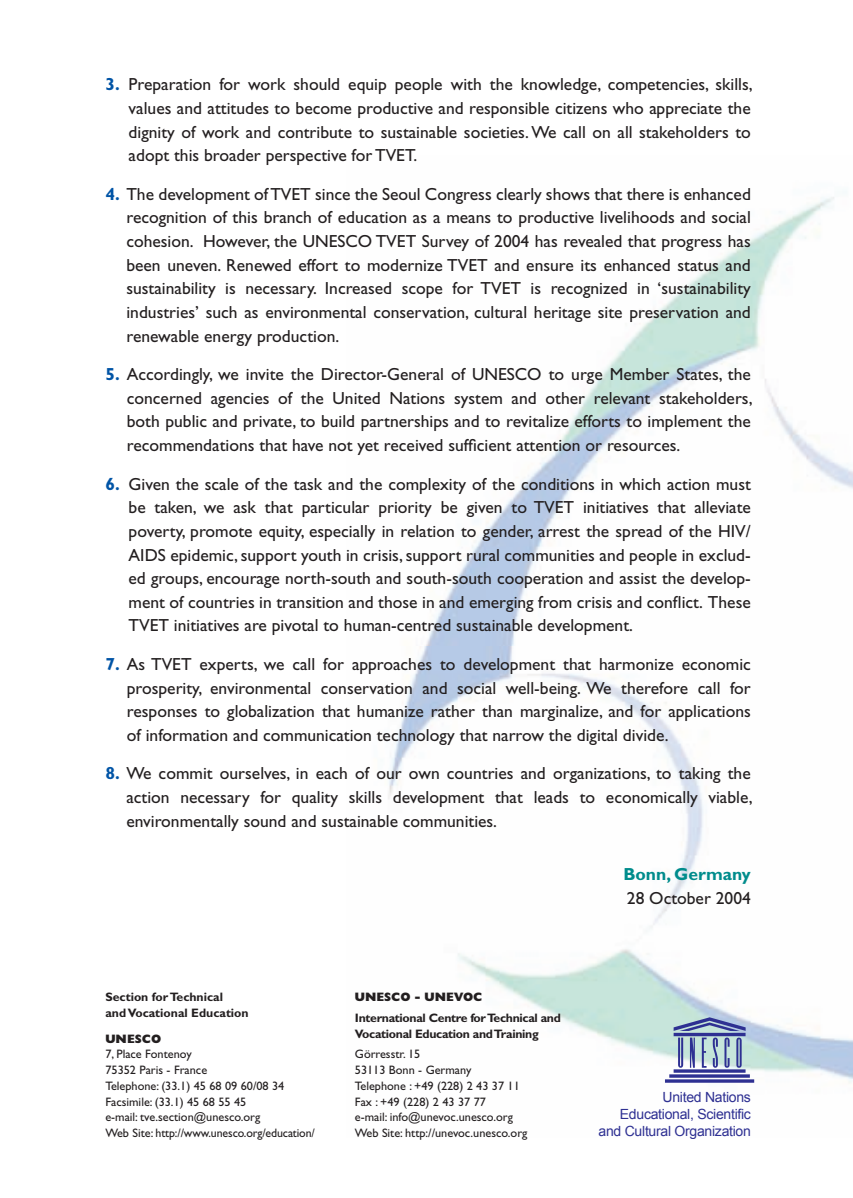
<style>
.page{position:relative;width:853px;height:1198px;background:#fff}
.page>*{position:absolute;margin:0;border:0;box-sizing:border-box;transform-origin:0 0}
.t1{font:17.5px/23.6px "Gill Sans";color:#231f20;text-align:justify}
.t2{font:700 17.5px "Gill Sans";color:#008c8c}
.t3{font:14px/16.8px "Arial";letter-spacing:-.02em;color:#2e3092;text-align:right}
.t4{font:12.25px/15.8px "Gill Sans";color:#231f20}
.t5{font:700 12.25px/15.8px "Gill Sans";letter-spacing:-.025em;color:#231f20}
.t6{font:700 12.25px/15.8px "Gill Sans";color:#231f20}
.t7{font:800 12.25px "Gill Sans";color:#231f20}
.s1{font-weight:700;color:#0154a6}
</style>
<div class="page">
<img style="left:388px;top:197px;width:464px;height:886px">
<svg style="left:673px;top:1068px;width:72px;height:4px"></svg>
<hr style="left:673px;top:1032px;width:72px;height:3px;background:#2e3092">
<svg style="left:669px;top:1073px;width:80px;height:4px"></svg>
<svg style="left:664px;top:1078px;width:90px;height:4px"></svg>
<svg style="left:701px;top:1037px;width:5px;height:30px"></svg>
<svg style="left:689px;top:1037px;width:5px;height:30px"></svg>
<svg style="left:677px;top:1037px;width:6px;height:30px"></svg>
<svg style="left:712px;top:1037px;width:5px;height:30px"></svg>
<svg style="left:724px;top:1037px;width:5px;height:30px"></svg>
<svg style="left:736px;top:1037px;width:5px;height:30px"></svg>
<svg style="left:673px;top:1016px;width:72px;height:14px"></svg>
<p class="t1" style="left:128px;top:73px;width:625px;text-indent:-23px"><span class="s1">3.</span> Preparation for work should equip people with the knowledge, competencies, skills, values and attitudes to become productive and responsible citizens who appreciate the dignity of work and contribute to sustainable societies. We call on all stakeholders to adopt this broader perspective for TVET.</p>
<p class="t1" style="left:126px;top:182px;width:625px;text-indent:-21px"><span class="s1">4.</span> The development of TVET since the Seoul Congress clearly shows that there is enhanced recognition of this branch of education as a means to productive livelihoods and social cohesion. However, the UNESCO TVET Survey of 2004 has revealed that progress has been uneven. Renewed effort to modernize TVET and ensure its enhanced status and sustainability is necessary. Increased scope for TVET is recognized in ‘sustainability industries’ such as environmental conservation, cultural heritage site preservation and renewable energy production.</p>
<p class="t1" style="left:127px;top:362px;width:627px;text-indent:-21px"><span class="s1">5.</span> Accordingly, we invite the Director-General of UNESCO to urge Member States, the concerned agencies of the United Nations system and other relevant stakeholders, both public and private, to build partnerships and to revitalize efforts to implement the recommendations that have not yet received sufficient attention or resources.</p>
<p class="t1" style="left:128px;top:472px;width:623px;text-indent:-23px"><span class="s1">6.</span> Given the scale of the task and the complexity of the conditions in which action must be taken, we ask that particular priority be given to TVET initiatives that alleviate poverty, promote equity, especially in relation to gender, arrest the spread of the HIV/ AIDS epidemic, support youth in crisis, support rural communities and people in exclud&shy;ed groups, encourage north-south and south-south cooperation and assist the develop&shy;ment of countries in transition and those in and emerging from crisis and conflict. These TVET initiatives are pivotal to human-centred sustainable development.</p>
<p class="t1" style="left:127px;top:652px;width:625px;text-indent:-21px"><span class="s1">7.</span> As TVET experts, we call for approaches to development that harmonize economic prosperity, environmental conservation and social well-being. We therefore call for responses to globalization that humanize rather than marginalize, and for applications of information and communication technology that narrow the digital divide.</p>
<p class="t1" style="left:126px;top:761px;width:627px;text-indent:-21px"><span class="s1">8.</span> We commit ourselves, in each of our own countries and organizations, to taking the action necessary for quality skills development that leads to economically viable, environmentally sound and sustainable communities.</p>
<p class="t2" style="left:623px;top:863px;width:129px">Bonn, Germany</p>
<p class="t1" style="left:626px;top:885px;width:125px">28 October 2004</p>
<p class="t6" style="left:105px;top:988px;width:145px">Section for Technical<br>and Vocational Education</p>
<p class="t7" style="left:105px;top:1030px;width:57px">UNESCO</p>
<p class="t4" style="left:105px;top:1045px;width:211px">7, Place Fontenoy<br>75352 Paris - France<br>Telephone: (33.1) 45 68 09 60/08 34<br>Facsimile: (33.1) 45 68 55 45<br>e-mail: tve.section@unesco.org<br>Web Site: http://www.unesco.org/education/</p>
<p class="t7" style="left:355px;top:989px;width:129px">UNESCO - UNEVOC</p>
<p class="t5" style="left:355px;top:1009px;width:207px">International Centre for Technical and<br>Vocational Education and Training</p>
<p class="t4" style="left:355px;top:1045px;width:174px">Görresstr. 15<br>53113 Bonn - Germany<br>Telephone : +49 (228) 2 43 37 11<br>Fax : +49 (228) 2 43 37 77<br>e-mail: info@unevoc.unesco.org<br>Web Site: http://unevoc.unesco.org</p>
<p class="t3" style="left:598px;top:1088px;width:154px">United Nations<br>Educational, Scientific and Cultural Organization</p>
</div>
